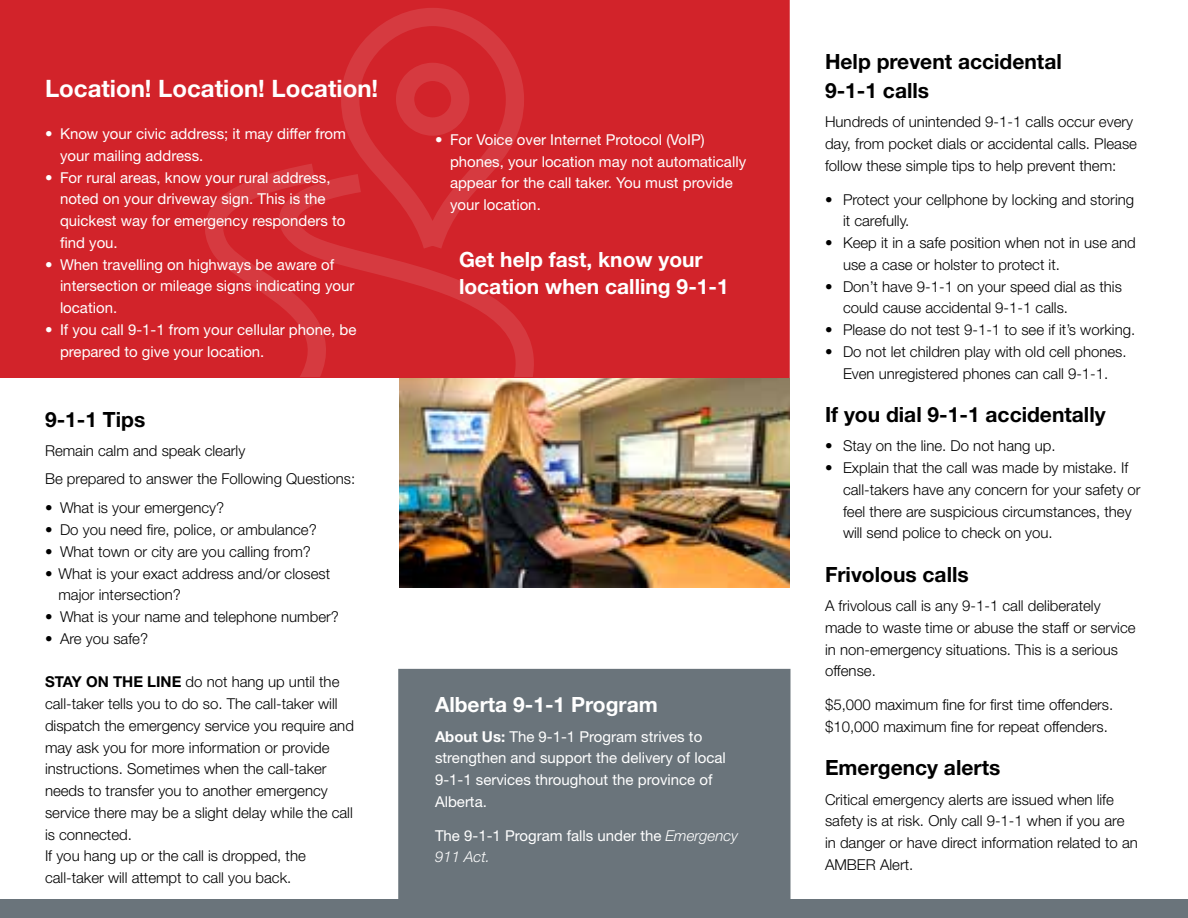
<style>
.page{position:relative;width:1188px;height:918px;background:#fff}
.page>*{position:absolute;margin:0;border:0;box-sizing:border-box;transform-origin:0 0}
.t1{font:700 24px "Helvetica Neue LT Std";color:#fff}
.t2{font:700 21px/29.2px "Helvetica Neue LT Std";color:#000}
.t3{font:700 21px/27px "Helvetica Neue LT Std";color:#fff}
.t4{font:300 15px/21.8px "Helvetica Neue LT Std";color:#000}
.t5{font:15px/21.8px "Helvetica Neue LT Std";color:#fff}
.s1{font-weight:700}
.s2{font-weight:300;font-style:italic}
</style>
<div class="page">
<div style="left:0;top:0;width:790px;height:378px;background:#d2232a"></div>
<svg style="left:396px;top:162px;width:209px;height:214px;background:#d2262d"></svg>
<svg style="left:200px;top:151px;width:196px;height:225px;background:#d2282f"></svg>
<div style="left:341px;top:8px;width:183px;height:247px;border:18px solid #505050;border-radius:82px"></div>
<div style="left:396px;top:63px;width:73px;height:73px;border:18px solid #505050;border-radius:50%"></div>
<img style="left:399px;top:378px;width:391px;height:210px">
<div style="left:398px;top:669px;width:392px;height:231px;background:#6a747b"></div>
<div style="left:0;top:899px;width:1188px;height:19px;background:#6a747b"></div>
<h1 class="t1" style="left:45px;top:74px;width:335px">Location! Location! Location!</h1>
<p class="t5" style="left:60px;top:123px;width:287px;text-indent:-15px">• Know your civic address; it may differ from your mailing address.</p>
<p class="t5" style="left:60px;top:166px;width:287px;text-indent:-15px">• For rural areas, know your rural address, noted on your driveway sign. This is the quickest way for emergency responders to find you.</p>
<p class="t5" style="left:60px;top:253px;width:296px;text-indent:-15px">• When travelling on highways be aware of intersection or mileage signs indicating your location.</p>
<p class="t5" style="left:60px;top:318px;width:298px;text-indent:-15px">• If you call 9-1-1 from your cellular phone, be prepared to give your location.</p>
<h2 class="t2" style="left:45px;top:405px;width:102px">9-1-1 Tips</h2>
<p class="t4" style="left:45px;top:437px;width:312px;line-height:27.8px">Remain calm and speak clearly<br>Be prepared to answer the Following Questions:</p>
<p class="t4" style="left:45px;top:497px;width:181px">• What is your emergency?</p>
<p class="t4" style="left:45px;top:519px;width:273px">• Do you need fire, police, or ambulance?</p>
<p class="t4" style="left:45px;top:540px;width:267px">• What town or city are you calling from?</p>
<p class="t4" style="left:58px;top:562px;width:273px;text-indent:-14px">• What is your exact address and/or closest major intersection?</p>
<p class="t4" style="left:45px;top:606px;width:295px">• What is your name and telephone number?</p>
<p class="t4" style="left:45px;top:627px;width:105px">• Are you safe?</p>
<p class="t4" style="left:45px;top:671px;width:310px"><span class="s1">STAY ON THE LINE</span> do not hang up until the call-taker tells you to do so. The call-taker will dispatch the emergency service you require and may ask you for more information or provide instructions. Sometimes when the call-taker needs to transfer you to another emergency service there may be a slight delay while the call is connected.<br>If you hang up or the call is dropped, the call-taker will attempt to call you back.</p>
<p class="t5" style="left:450px;top:129px;width:298px;text-indent:-15px">• For Voice over Internet Protocol (VoIP) phones, your location may not automatically appear for the call taker. You must provide your location.</p>
<h2 class="t3" style="left:459px;top:246px;width:271px">Get help fast, know your location when calling 9-1-1</h2>
<h2 class="t3" style="left:435px;top:691px;width:224px">Alberta 9-1-1 Program</h2>
<p class="t5" style="left:435px;top:725px;width:292px"><span class="s1">About Us:</span> The 9-1-1 Program strives to strengthen and support the delivery of local 9-1-1 services throughout the province of Alberta.</p>
<p class="t5" style="left:435px;top:824px;width:305px">The 9-1-1 Program falls under the <span class="s2">Emergency<br>911 Act.</span></p>
<h2 class="t2" style="left:825px;top:46px;width:238px">Help prevent accidental<br>9-1-1 calls</h2>
<p class="t4" style="left:825px;top:111px;width:314px">Hundreds of unintended 9-1-1 calls occur every day, from pocket dials or accidental calls. Please follow these simple tips to help prevent them:</p>
<p class="t4" style="left:843px;top:188px;width:293px;text-indent:-18px">• Protect your cellphone by locking and storing it carefully.</p>
<p class="t4" style="left:843px;top:232px;width:294px;text-indent:-18px">• Keep it in a safe position when not in use and use a case or holster to protect it.</p>
<p class="t4" style="left:843px;top:275px;width:280px;text-indent:-18px">• Don’t have 9-1-1 on your speed dial as this could cause accidental 9-1-1 calls.</p>
<p class="t4" style="left:825px;top:319px;width:312px">• Please do not test 9-1-1 to see if it’s working.</p>
<p class="t4" style="left:825px;top:340px;width:303px;text-align:center">• Do not let children play with old cell phones.<br>Even unregistered phones can call 9-1-1.</p>
<h2 class="t2" style="left:825px;top:400px;width:282px">If you dial 9-1-1 accidentally</h2>
<p class="t4" style="left:825px;top:435px;width:232px">• Stay on the line. Do not hang up.</p>
<p class="t4" style="left:843px;top:457px;width:299px;text-indent:-18px">• Explain that the call was made by mistake. If call-takers have any concern for your safety or feel there are suspicious circumstances, they will send police to check on you.</p>
<h2 class="t2" style="left:825px;top:559px;width:145px">Frivolous calls</h2>
<p class="t4" style="left:825px;top:595px;width:312px">A frivolous call is any 9-1-1 call deliberately made to waste time or abuse the staff or service in non-emergency situations. This is a serious offense.</p>
<p class="t4" style="left:825px;top:694px;width:290px">$5,000 maximum fine for first time offenders. $10,000 maximum fine for repeat offenders.</p>
<h2 class="t2" style="left:825px;top:753px;width:177px">Emergency alerts</h2>
<p class="t4" style="left:825px;top:788px;width:314px">Critical emergency alerts are issued when life safety is at risk. Only call 9-1-1 when if you are in danger or have direct information related to an AMBER Alert.</p>
</div>
